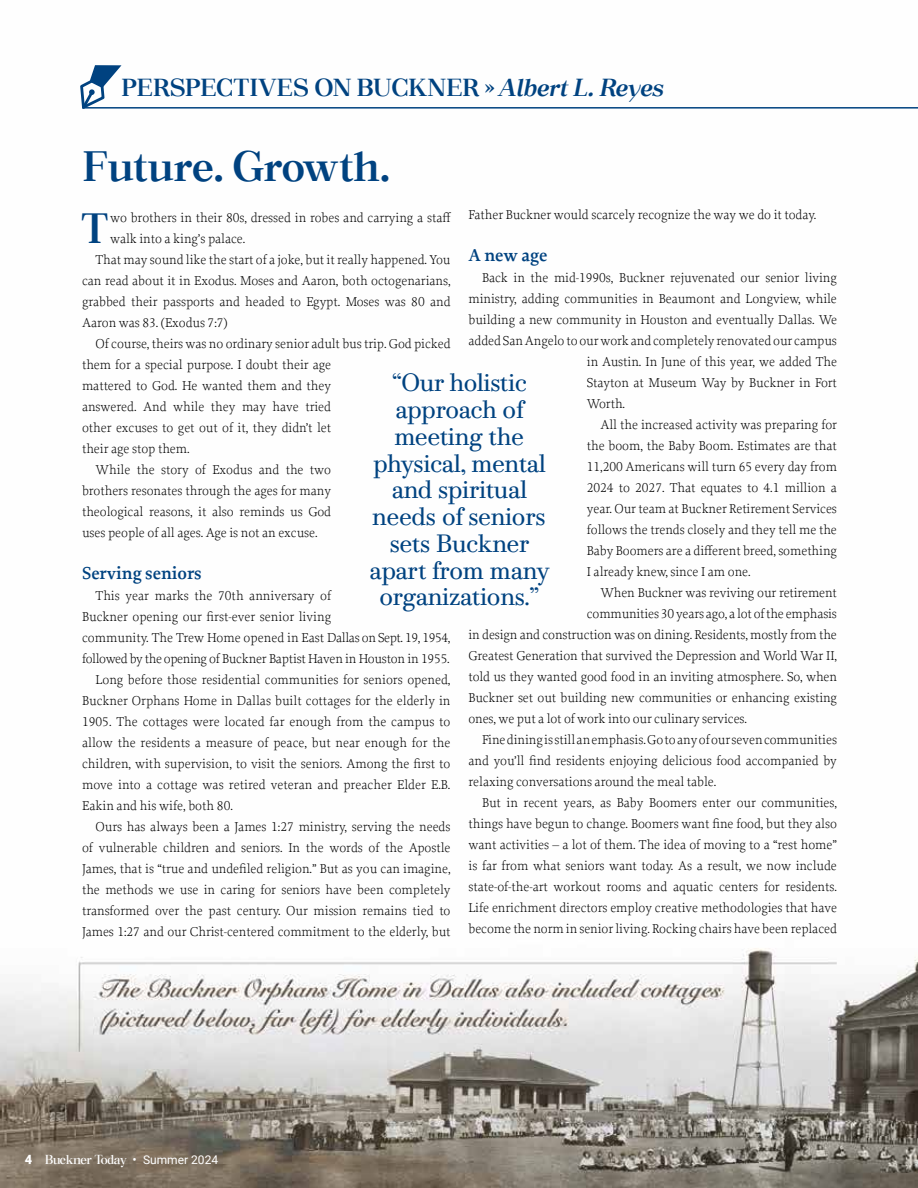
<style>
.page{position:relative;width:918px;height:1188px;background:#fff}
.page>*{position:absolute;margin:0;border:0;box-sizing:border-box;transform-origin:0 0}
.t1{font:500 46.5px "Macaw";letter-spacing:-.03em;color:#004280}
.t2{font:500 46.35px "Macaw";color:#004280}
.t3{font:500 27px "Macaw";letter-spacing:-.03em;color:#004280}
.t4{font:24.9px/26.7px "Bodoni PTVF";letter-spacing:-.01em;color:#004280;text-align:center}
.t5{font:600 18px "Proforma";letter-spacing:-.005em;color:#004280}
.t6{font:14.25px "Macaw";letter-spacing:-.05em;color:#fff}
.t7{font:300 13.5px "Proforma";letter-spacing:-.005em;color:#000}
.s1{font-style:italic}
.s2{font-family:"Roboto";font-weight:900;font-size:12.75px}
.s3{font-family:"Roboto";font-size:12.75px}
.s4{font-family:"Roboto";font-size:12px}
</style>
<div class="page">
<img style="left:0;top:65px;width:918px;height:1123px">
<svg style="left:79px;top:65px;width:42px;height:44px"></svg>
<hr style="left:82px;top:107px;width:836px;height:2px;background:#004280">
<h3 class="t3" style="left:121px;top:68px;width:546px">PERSPECTIVES ON BUCKNER » <span class="s1">Albert L. Reyes</span></h3>
<h1 class="t1" style="left:82px;top:134px;width:310px">Future. Growth.</h1>
<h2 class="t2" style="left:80px;top:196px;width:32px">T</h2>
<p class="t7" style="left:110px;top:210px;width:343px">wo brothers in their 80s, dressed in robes and carrying a staff</p>
<p class="t7" style="left:469px;top:206px;width:349px">Father Buckner would scarcely recognize the way we do it today.</p>
<h3 class="t5" style="left:469px;top:244px;width:81px">A new age</h3>
<p class="t7" style="left:482px;top:269px;width:356px">Back in the mid-1990s, Buckner rejuvenated our senior living</p>
<p class="t7" style="left:469px;top:290px;width:370px">ministry, adding communities in Beaumont and Longview, while</p>
<p class="t7" style="left:469px;top:311px;width:370px">building a new community in Houston and eventually Dallas. We</p>
<p class="t7" style="left:469px;top:332px;width:370px">added San Angelo to our work and completely renovated our campus</p>
<p class="t7" style="left:587px;top:353px;width:252px">in Austin. In June of this year, we added The</p>
<p class="t7" style="left:587px;top:374px;width:252px">Stayton at Museum Way by Buckner in Fort</p>
<p class="t7" style="left:587px;top:395px;width:40px">Worth.</p>
<p class="t7" style="left:600px;top:416px;width:238px">All the increased activity was preparing for</p>
<p class="t7" style="left:587px;top:437px;width:252px">the boom, the Baby Boom. Estimates are that</p>
<p class="t7" style="left:587px;top:458px;width:252px">11,200 Americans will turn 65 every day from</p>
<p class="t7" style="left:587px;top:479px;width:252px">2024 to 2027. That equates to 4.1 million a</p>
<p class="t7" style="left:587px;top:500px;width:252px">year. Our team at Buckner Retirement Services</p>
<p class="t7" style="left:587px;top:521px;width:252px">follows the trends closely and they tell me the</p>
<p class="t7" style="left:587px;top:542px;width:252px">Baby Boomers are a different breed, something</p>
<p class="t7" style="left:587px;top:563px;width:165px">I already knew, since I am one.</p>
<p class="t7" style="left:600px;top:584px;width:238px">When Buckner was reviving our retirement</p>
<p class="t7" style="left:587px;top:605px;width:252px">communities 30 years ago, a lot of the emphasis</p>
<p class="t7" style="left:469px;top:626px;width:370px">in design and construction was on dining. Residents, mostly from the</p>
<p class="t7" style="left:469px;top:647px;width:370px">Greatest Generation that survived the Depression and World War II,</p>
<p class="t7" style="left:469px;top:668px;width:370px">told us they wanted good food in an inviting atmosphere. So, when</p>
<p class="t7" style="left:469px;top:689px;width:370px">Buckner set out building new communities or enhancing existing</p>
<p class="t7" style="left:469px;top:710px;width:280px">ones, we put a lot of work into our culinary services.</p>
<p class="t7" style="left:482px;top:731px;width:356px">Fine dining is still an emphasis. Go to any of our seven communities</p>
<p class="t7" style="left:469px;top:752px;width:370px">and you’ll find residents enjoying delicious food accompanied by</p>
<p class="t7" style="left:469px;top:773px;width:249px">relaxing conversations around the meal table.</p>
<p class="t7" style="left:482px;top:794px;width:356px">But in recent years, as Baby Boomers enter our communities,</p>
<p class="t7" style="left:469px;top:815px;width:370px">things have begun to change. Boomers want fine food, but they also</p>
<p class="t7" style="left:469px;top:836px;width:370px">want activities – a lot of them. The idea of moving to a “rest home”</p>
<p class="t7" style="left:469px;top:857px;width:370px">is far from what seniors want today. As a result, we now include</p>
<p class="t7" style="left:469px;top:878px;width:370px">state-of-the-art workout rooms and aquatic centers for residents.</p>
<p class="t7" style="left:469px;top:899px;width:370px">Life enrichment directors employ creative methodologies that have</p>
<p class="t7" style="left:469px;top:920px;width:370px">become the norm in senior living. Rocking chairs have been replaced</p>
<p class="t7" style="left:110px;top:231px;width:137px">walk into a king’s palace.</p>
<p class="t7" style="left:96px;top:252px;width:356px">That may sound like the start of a joke, but it really happened. You</p>
<p class="t7" style="left:82px;top:273px;width:370px">can read about it in Exodus. Moses and Aaron, both octogenarians,</p>
<p class="t7" style="left:82px;top:294px;width:370px">grabbed their passports and headed to Egypt. Moses was 80 and</p>
<p class="t7" style="left:82px;top:315px;width:147px">Aaron was 83. (Exodus 7:7)</p>
<p class="t7" style="left:96px;top:336px;width:356px">Of course, theirs was no ordinary senior adult bus trip. God picked</p>
<p class="t7" style="left:82px;top:357px;width:251px">them for a special purpose. I doubt their age</p>
<p class="t7" style="left:82px;top:378px;width:251px">mattered to God. He wanted them and they</p>
<p class="t7" style="left:82px;top:399px;width:251px">answered. And while they may have tried</p>
<p class="t7" style="left:82px;top:420px;width:251px">other excuses to get out of it, they didn’t let</p>
<p class="t7" style="left:82px;top:441px;width:109px">their age stop them.</p>
<p class="t7" style="left:96px;top:462px;width:237px">While the story of Exodus and the two</p>
<p class="t7" style="left:82px;top:483px;width:251px">brothers resonates through the ages for many</p>
<p class="t7" style="left:82px;top:504px;width:251px">theological reasons, it also reminds us God</p>
<p class="t7" style="left:82px;top:525px;width:237px">uses people of all ages. Age is not an excuse.</p>
<h3 class="t5" style="left:82px;top:562px;width:121px">Serving seniors</h3>
<p class="t7" style="left:96px;top:588px;width:237px">This year marks the 70th anniversary of</p>
<p class="t7" style="left:82px;top:609px;width:251px">Buckner opening our first-ever senior living</p>
<p class="t7" style="left:82px;top:630px;width:370px">community. The Trew Home opened in East Dallas on Sept. 19, 1954,</p>
<p class="t7" style="left:82px;top:651px;width:369px">followed by the opening of Buckner Baptist Haven in Houston in 1955.</p>
<p class="t7" style="left:96px;top:672px;width:356px">Long before those residential communities for seniors opened,</p>
<p class="t7" style="left:82px;top:693px;width:370px">Buckner Orphans Home in Dallas built cottages for the elderly in</p>
<p class="t7" style="left:82px;top:714px;width:370px">1905. The cottages were located far enough from the campus to</p>
<p class="t7" style="left:82px;top:735px;width:370px">allow the residents a measure of peace, but near enough for the</p>
<p class="t7" style="left:82px;top:756px;width:370px">children, with supervision, to visit the seniors. Among the first to</p>
<p class="t7" style="left:82px;top:777px;width:370px">move into a cottage was retired veteran and preacher Elder E.B.</p>
<p class="t7" style="left:82px;top:798px;width:152px">Eakin and his wife, both 80.</p>
<p class="t7" style="left:96px;top:819px;width:356px">Ours has always been a James 1:27 ministry, serving the needs</p>
<p class="t7" style="left:82px;top:840px;width:370px">of vulnerable children and seniors. In the words of the Apostle</p>
<p class="t7" style="left:82px;top:861px;width:370px">James, that is “true and undefiled religion.” But as you can imagine,</p>
<p class="t7" style="left:82px;top:882px;width:370px">the methods we use in caring for seniors have been completely</p>
<p class="t7" style="left:82px;top:903px;width:370px">transformed over the past century. Our mission remains tied to</p>
<p class="t7" style="left:82px;top:924px;width:370px">James 1:27 and our Christ-centered commitment to the elderly, but</p>
<h3 class="t4" style="left:370px;top:368px;width:182px">“Our holistic approach of meeting the physical, mental and spiritual needs of seniors sets Buckner apart from many organizations.”</h3>
<p class="t6" style="left:25px;top:1150px;width:195px"><span class="s2">4</span> Buckner Today <span class="s3">•</span> <span class="s4">Summer 2024</span></p>
</div>
